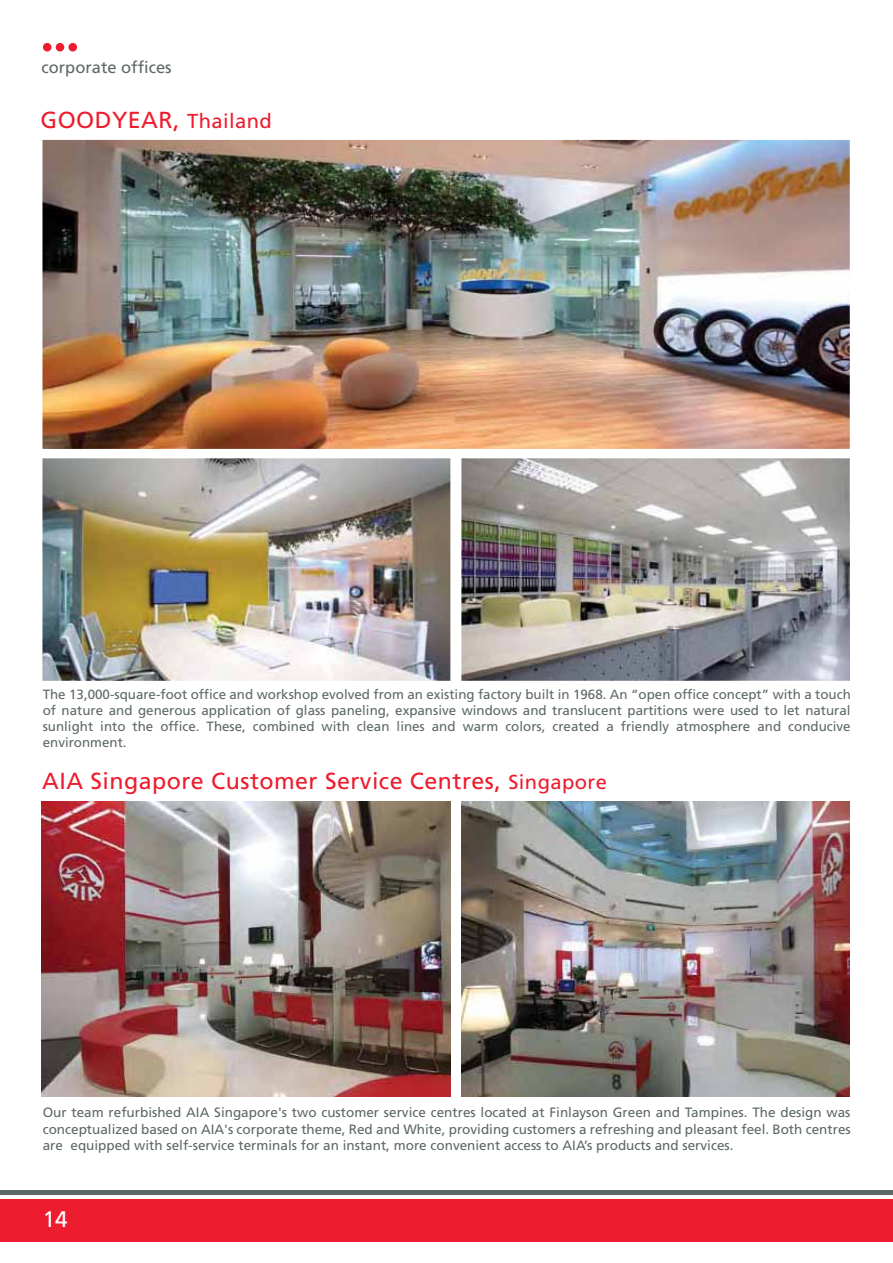
<style>
.page{position:relative;width:893px;height:1263px;background:#fff}
.page>*{position:absolute;margin:0;border:0;box-sizing:border-box;transform-origin:0 0}
.t1{font:23.25px "Frutiger";letter-spacing:.02em;color:#ed1c2e}
.t2{font:23.25px "Frutiger CE";letter-spacing:.02em;color:#ed1c2e}
.t3{font:22.5px "Frutiger";color:#fff}
.t4{font:16.5px "Frutiger";color:#5d6967}
.t5{font:13.5px/16.2px "Frutiger";color:#5d6967;text-align:justify}
.t6{font:13.35px/16px "Frutiger";color:#5d6967;text-align:justify}
.s1{font-size:20.25px}
</style>
<div class="page">
<div style="left:0;top:1199px;width:893px;height:43px;background:#ed1c2e"></div>
<hr style="left:0;top:1191px;width:893px;height:4px;background:#5d6967">
<div style="left:43px;top:43px;width:8px;height:9px;background:#ed1c2e;border-radius:50%"></div>
<div style="left:56px;top:43px;width:8px;height:9px;background:#ed1c2e;border-radius:50%"></div>
<div style="left:68px;top:43px;width:9px;height:9px;background:#ed1c2e;border-radius:50%"></div>
<img style="left:42px;top:140px;width:808px;height:309px">
<img style="left:42px;top:458px;width:408px;height:223px">
<img style="left:461px;top:458px;width:389px;height:223px">
<img style="left:42px;top:801px;width:408px;height:295px">
<img style="left:461px;top:801px;width:389px;height:295px">
<p class="t4" style="left:41px;top:60px;width:132px">corporate offices</p>
<h1 class="t2" style="left:41px;top:110px;width:233px">GOODYEAR, <span class="s1">Thailand</span></h1>
<p class="t6" style="left:43px;top:688px;width:809px">The 13,000-square-foot office and workshop evolved from an existing factory built in 1968. An “open office concept” with a touch of nature and generous application of glass paneling, expansive windows and translucent partitions were used to let natural sunlight into the office. These, combined with clean lines and warm colors, created a friendly atmosphere and conducive environment.</p>
<h1 class="t1" style="left:42px;top:772px;width:566px">AIA Singapore Customer Service Centres, <span class="s1">Singapore</span></h1>
<p class="t5" style="left:43px;top:1106px;width:809px">Our team refurbished AIA Singapore's two customer service centres located at Finlayson Green and Tampines. The design was conceptualized based on AIA's corporate theme, Red and White, providing customers a refreshing and pleasant feel. Both centres are equipped with self-service terminals for an instant, more convenient access to AIA’s products and services.</p>
<h2 class="t3" style="left:43px;top:1210px;width:27px">14</h2>
</div>
